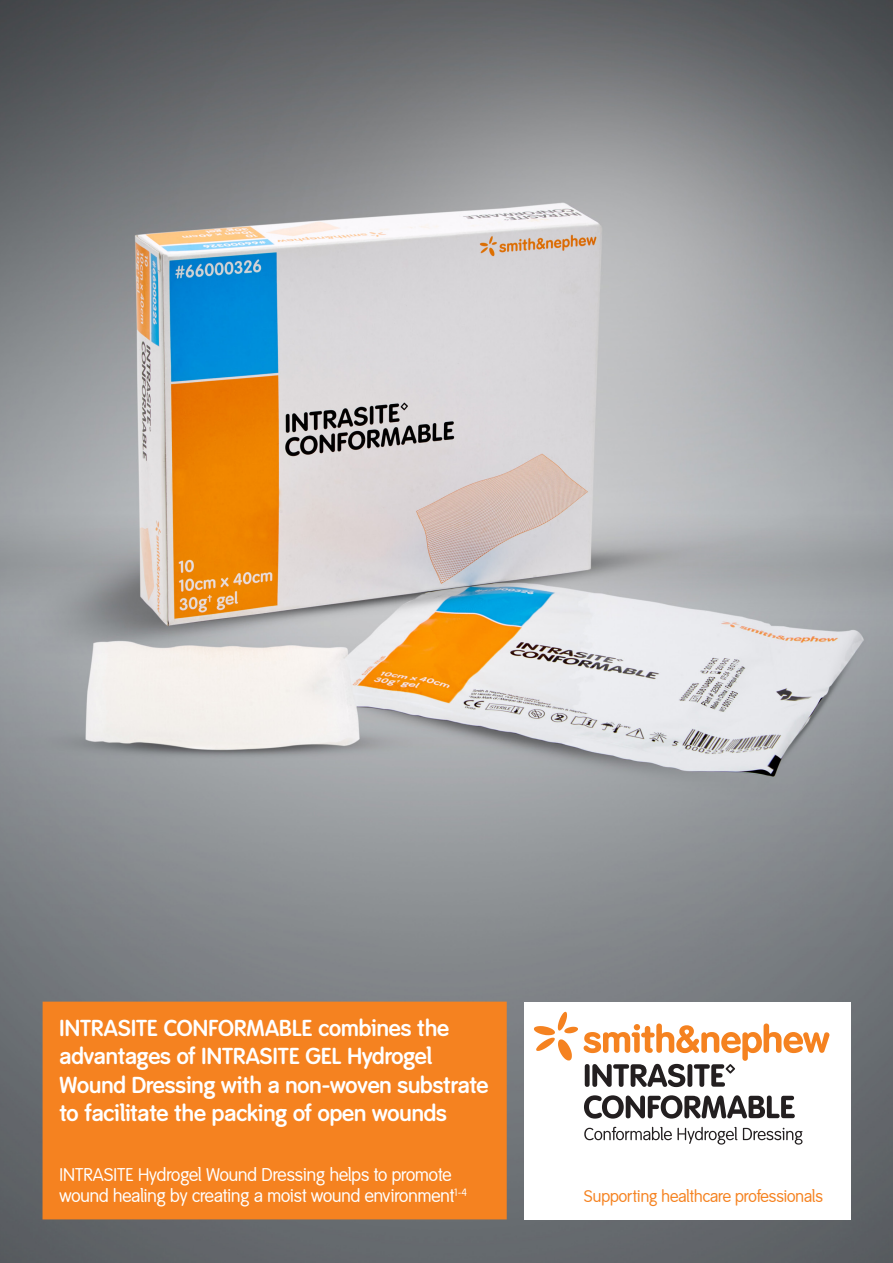
<style>
.page{position:relative;width:893px;height:1263px;background:#fff}
.page>*{position:absolute;margin:0;border:0;box-sizing:border-box;transform-origin:0 0}
.t1{font:700 22.5px/28.5px "Smith&Nephew";color:#fff}
.t2{font:18px/21.6px "Smith&Nephew";color:#fff}
.S_N_tagline{font:16.5px "Smith&Nephew";color:#f58220}
</style>
<div class="page">
<img style="left:0;top:0;width:893px;height:1263px">
<div style="left:524px;top:1001px;width:326px;height:218px;background:#fff"></div>
<svg style="left:584px;top:1095px;width:211px;height:23px"></svg>
<svg style="left:534px;top:1012px;width:295px;height:75px"></svg>
<svg style="left:584px;top:1127px;width:218px;height:17px"></svg>
<div style="left:43px;top:1001px;width:464px;height:218px;background:#f58220"></div>
<p class="t1" style="left:60px;top:1014px;width:430px">INTRASITE CONFORMABLE combines the advantages of INTRASITE GEL Hydrogel Wound Dressing with a non-woven substrate to facilitate the packing of open wounds</p>
<p class="t2" style="left:60px;top:1164px;width:409px">INTRASITE Hydrogel Wound Dressing helps to promote wound healing by creating a moist wound environment<sup>1-4</sup></p>
<p class="S_N_tagline" style="left:584px;top:1187px;width:240px">Supporting healthcare professionals</p>
</div>
